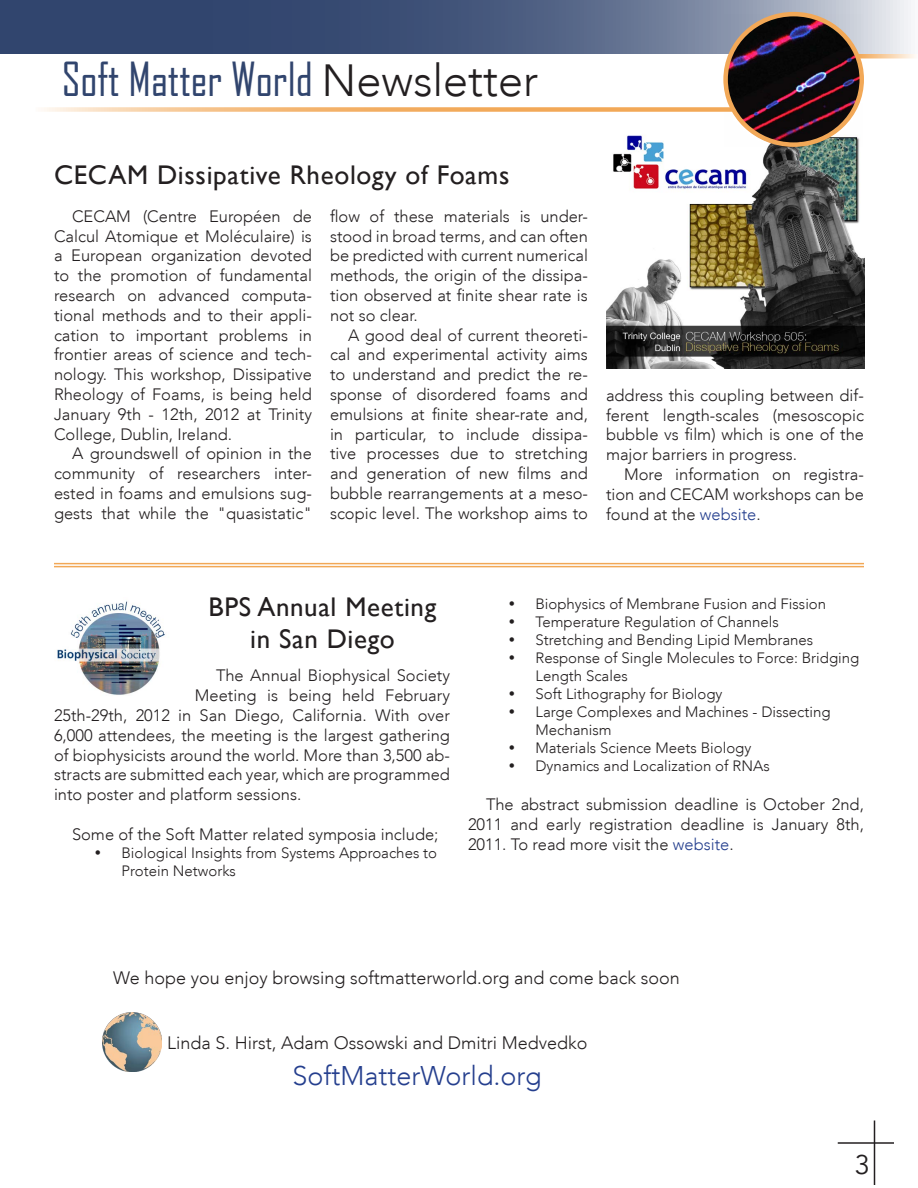
<style>
.page{position:relative;width:918px;height:1188px;background:#fff}
.page>*{position:absolute;margin:0;border:0;box-sizing:border-box;transform-origin:0 0}
.t1{font:45px "Agency FB";color:#31456e}
.ArticleHeading{font:27px/32.4px "Gill Sans";letter-spacing:.025em;color:#231f20;text-align:center}
.ArticleText{font:300 27px "Avenir LT";color:#253f8e}
.t2{font:27px "Avenir LT";color:#231f20}
.ArticleText-2{font:300 18px "Avenir LT";color:#231f20}
.ArticleText-3{font:300 16.5px/19.8px "Avenir LT";color:#231f20;text-align:justify}
.ArticleTextBullets{font:300 15px/18px "Avenir LT";color:#231f20}
.s1{font-family:"Avenir LT";font-weight:300;color:#231f20}
.s2{color:#253f8e}
</style>
<div class="page">
<img style="left:606px;top:135px;width:258px;height:234px">
<hr style="left:54px;top:566px;width:810px;height:1px;background:#f2a857">
<hr style="left:54px;top:563px;width:810px;height:1px;background:#f2a857">
<img style="left:103px;top:1013px;width:59px;height:59px">
<img style="left:57px;top:601px;width:108px;height:94px">
<svg style="left:0;top:0;width:911px;height:54px;background:#526285"></svg>
<img style="left:725px;top:14px;width:137px;height:133px">
<div style="left:723px;top:12px;width:141px;height:135px;border:4px solid #f2a857;border-radius:50%"></div>
<svg style="left:44px;top:107px;width:688px;height:5px;background:#f5be83"></svg>
<svg style="left:858px;top:54px;width:57px;height:4px"></svg>
<hr style="left:838px;top:1142px;width:56px;height:2px;background:#231f20">
<hr style="left:874px;top:1120px;width:1px;height:65px;background:#231f20">
<p class="t1" style="left:62px;top:51px;width:478px">Soft Matter World <span class="s1">Newsletter</span></p>
<p class="ArticleHeading" style="left:54px;top:159px;width:457px">CECAM Dissipative Rheology of Foams</p>
<p class="ArticleText-3" style="left:54px;top:206px;width:260px;text-indent:18px">CECAM (Centre Européen de Calcul Atomique et Moléculaire) is a European organization devoted to the promotion of fundamental research on advanced computa&shy;tional methods and to their appli&shy;cation to important problems in frontier areas of science and tech&shy;nology. This workshop, Dissipative Rheology of Foams, is being held January 9th - 12th, 2012 at Trinity College, Dublin, Ireland.</p>
<p class="ArticleText-3" style="left:54px;top:444px;width:260px;text-indent:18px">A groundswell of opinion in the community of researchers inter&shy;ested in foams and emulsions sug&shy;gests that while the "quasistatic"</p>
<p class="ArticleText-3" style="left:330px;top:206px;width:260px">flow of these materials is under&shy;stood in broad terms, and can often be predicted with current numerical methods, the origin of the dissipa&shy;tion observed at finite shear rate is not so clear.</p>
<p class="ArticleText-3" style="left:330px;top:325px;width:260px;text-indent:18px">A good deal of current theoreti&shy;cal and experimental activity aims to understand and predict the re&shy;sponse of disordered foams and emulsions at finite shear-rate and, in particular, to include dissipa&shy;tive processes due to stretching and generation of new films and bubble rearrangements at a meso&shy;scopic level. The workshop aims to</p>
<p class="ArticleText-3" style="left:606px;top:385px;width:260px">address this coupling between dif&shy;ferent length-scales (mesoscopic bubble vs film) which is one of the major barriers in progress.</p>
<p class="ArticleText-3" style="left:606px;top:464px;width:260px;text-indent:18px">More information on registra&shy;tion and CECAM workshops can be found at the <span class="s2">website</span>.</p>
<p class="ArticleHeading" style="left:209px;top:591px;width:229px">BPS Annual Meeting in San Diego</p>
<p class="ArticleText-3" style="left:216px;top:666px;width:236px">The Annual Biophysical Society</p>
<p class="ArticleText-3" style="left:195px;top:686px;width:257px">Meeting is being held February</p>
<p class="ArticleText-3" style="left:54px;top:706px;width:397px">25th-29th, 2012 in San Diego, California. With over</p>
<p class="ArticleText-3" style="left:54px;top:725px;width:398px">6,000 attendees, the meeting is the largest gathering</p>
<p class="ArticleText-3" style="left:54px;top:745px;width:398px">of biophysicists around the world. More than 3,500 ab-</p>
<p class="ArticleText-3" style="left:54px;top:765px;width:397px">stracts are submitted each year, which are programmed</p>
<p class="ArticleText-3" style="left:54px;top:785px;width:249px">into poster and platform sessions.</p>
<p class="ArticleText-3" style="left:72px;top:824px;width:368px">Some of the Soft Matter related symposia include;</p>
<p class="ArticleTextBullets" style="left:122px;top:844px;width:317px">Biological Insights from Systems Approaches to<br>Protein Networks</p>
<p class="ArticleTextBullets" style="left:536px;top:595px;width:292px">Biophysics of Membrane Fusion and Fission</p>
<p class="ArticleTextBullets" style="left:536px;top:613px;width:245px">Temperature Regulation of Channels</p>
<p class="ArticleTextBullets" style="left:536px;top:631px;width:279px">Stretching and Bending Lipid Membranes</p>
<p class="ArticleTextBullets" style="left:536px;top:649px;width:325px">Response of Single Molecules to Force: Bridging<br>Length Scales</p>
<p class="ArticleTextBullets" style="left:536px;top:685px;width:189px">Soft Lithography for Biology</p>
<p class="ArticleTextBullets" style="left:536px;top:703px;width:297px">Large Complexes and Machines - Dissecting<br>Mechanism</p>
<p class="ArticleTextBullets" style="left:536px;top:739px;width:217px">Materials Science Meets Biology</p>
<p class="ArticleTextBullets" style="left:536px;top:757px;width:236px">Dynamics and Localization of RNAs</p>
<p class="ArticleText-3" style="left:468px;top:795px;width:398px;text-indent:18px">The abstract submission deadline is October 2nd, 2011 and early registration deadline is January 8th, 2011. To read more visit the <span class="s2">website</span>.</p>
<p class="ArticleText-2" style="left:113px;top:967px;width:568px">We hope you enjoy browsing softmatterworld.org and come back soon</p>
<p class="ArticleText-2" style="left:167px;top:1032px;width:422px">Linda S. Hirst, Adam Ossowski and Dmitri Medvedko</p>
<p class="ArticleText" style="left:292px;top:1060px;width:251px">SoftMatterWorld.org</p>
<p class="t2" style="left:855px;top:1149px;width:17px">3</p>
</div>
